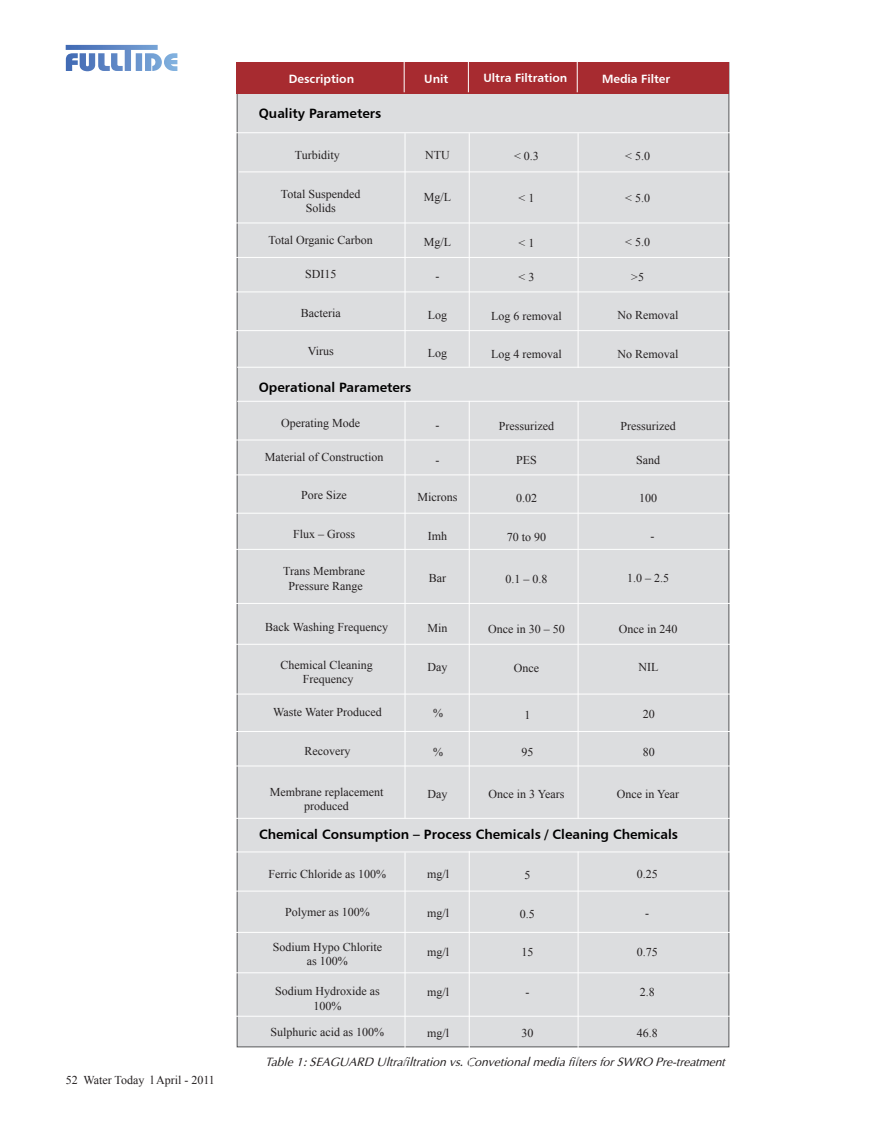
<style>
.page{position:relative;width:893px;height:1132px;background:#fff}
.page>*{position:absolute;margin:0;border:0;box-sizing:border-box;transform-origin:0 0}
.t1{font:13.5px "Humanist 777 BT Bold B";color:#000}
.t2{font:12px/14.4px "Times New Roman";color:#231f20;text-align:center}
.t3{font:italic 12px "Optima";color:#231f20}
.t4{font:12px "Humanist 777 BT Bold B";color:#fff}
</style>
<div class="page">
<svg style="left:66px;top:45px;width:111px;height:26px"></svg>
<div style="left:237px;top:63px;width:492px;height:983px;background:#dcdddf"></div>
<div style="left:236px;top:63px;width:493px;height:31px;background:#a72b30"></div>
<hr style="left:404px;top:36px;width:1px;height:56px;background:#fff">
<hr style="left:468px;top:36px;width:1px;height:56px;background:#fff">
<hr style="left:577px;top:36px;width:1px;height:56px;background:#fff">
<hr style="left:405px;top:133px;width:1px;height:234px;background:#fff">
<hr style="left:405px;top:401px;width:1px;height:417px;background:#fff">
<hr style="left:405px;top:852px;width:1px;height:216px;background:#fff">
<hr style="left:469px;top:133px;width:1px;height:234px;background:#fff">
<hr style="left:469px;top:401px;width:1px;height:417px;background:#fff">
<hr style="left:469px;top:850px;width:1px;height:218px;background:#fff">
<hr style="left:578px;top:133px;width:1px;height:235px;background:#fff">
<hr style="left:578px;top:401px;width:1px;height:417px;background:#fff">
<hr style="left:578px;top:851px;width:1px;height:217px;background:#fff">
<hr style="left:233px;top:132px;width:517px;height:1px;background:#fff">
<hr style="left:237px;top:401px;width:518px;height:1px;background:#fff">
<hr style="left:233px;top:817px;width:517px;height:1px;background:#fff">
<hr style="left:229px;top:851px;width:517px;height:1px;background:#fff">
<hr style="left:233px;top:439px;width:517px;height:1px;background:#fff">
<hr style="left:229px;top:474px;width:517px;height:1px;background:#fff">
<hr style="left:233px;top:512px;width:517px;height:1px;background:#fff">
<hr style="left:233px;top:549px;width:517px;height:1px;background:#fff">
<hr style="left:233px;top:603px;width:517px;height:1px;background:#fff">
<hr style="left:233px;top:643px;width:517px;height:1px;background:#fff">
<hr style="left:233px;top:693px;width:517px;height:1px;background:#fff">
<hr style="left:233px;top:731px;width:517px;height:1px;background:#fff">
<hr style="left:233px;top:765px;width:517px;height:1px;background:#fff">
<hr style="left:233px;top:890px;width:517px;height:1px;background:#fff">
<hr style="left:229px;top:931px;width:517px;height:1px;background:#fff">
<hr style="left:224px;top:972px;width:518px;height:1px;background:#fff">
<hr style="left:235px;top:1015px;width:507px;height:1px;background:#fff">
<hr style="left:237px;top:367px;width:518px;height:1px;background:#fff">
<hr style="left:239px;top:171px;width:517px;height:1px;background:#fff">
<hr style="left:235px;top:222px;width:517px;height:1px;background:#fff">
<hr style="left:235px;top:257px;width:517px;height:1px;background:#fff">
<hr style="left:235px;top:291px;width:517px;height:1px;background:#fff">
<hr style="left:235px;top:330px;width:517px;height:1px;background:#fff">
<p class="t2" style="left:66px;top:1072px;width:151px">52 Water Today l April - 2011</p>
<p class="t4" style="left:289px;top:71px;width:67px">Description</p>
<p class="t1" style="left:259px;top:105px;width:124px">Quality Parameters</p>
<p class="t2" style="left:295px;top:147px;width:46px">Turbidity</p>
<p class="t2" style="left:281px;top:186px;width:81px">Total Suspended<br>Solids</p>
<p class="t2" style="left:269px;top:232px;width:106px">Total Organic Carbon</p>
<p class="t2" style="left:305px;top:266px;width:33px">SDI15</p>
<p class="t2" style="left:301px;top:305px;width:41px">Bacteria</p>
<p class="t2" style="left:308px;top:343px;width:27px">Virus</p>
<p class="t1" style="left:259px;top:378px;width:154px">Operational Parameters</p>
<p class="t4" style="left:424px;top:71px;width:26px">Unit</p>
<p class="t4" style="left:483px;top:70px;width:85px">Ultra Filtration</p>
<p class="t4" style="left:602px;top:71px;width:70px">Media Filter</p>
<p class="t2" style="left:425px;top:148px;width:26px">NTU</p>
<p class="t2" style="left:424px;top:190px;width:29px">Mg/L</p>
<p class="t2" style="left:424px;top:234px;width:29px">Mg/L</p>
<p class="t2" style="left:435px;top:269px;width:5px">-</p>
<p class="t2" style="left:428px;top:307px;width:21px">Log</p>
<p class="t2" style="left:428px;top:345px;width:21px">Log</p>
<p class="t2" style="left:514px;top:149px;width:26px">&lt; 0.3</p>
<p class="t2" style="left:519px;top:191px;width:17px">&lt; 1</p>
<p class="t2" style="left:519px;top:235px;width:17px">&lt; 1</p>
<p class="t2" style="left:519px;top:269px;width:17px">&lt; 3</p>
<p class="t2" style="left:491px;top:308px;width:72px">Log 6 removal</p>
<p class="t2" style="left:491px;top:346px;width:72px">Log 4 removal</p>
<p class="t2" style="left:625px;top:148px;width:26px">&lt; 5.0</p>
<p class="t2" style="left:625px;top:190px;width:26px">&lt; 5.0</p>
<p class="t2" style="left:625px;top:234px;width:26px">&lt; 5.0</p>
<p class="t2" style="left:631px;top:269px;width:14px">&gt;5</p>
<p class="t2" style="left:618px;top:308px;width:62px">No Removal</p>
<p class="t2" style="left:618px;top:346px;width:62px">No Removal</p>
<p class="t2" style="left:281px;top:415px;width:80px">Operating Mode</p>
<p class="t2" style="left:265px;top:450px;width:120px">Material of Construction</p>
<p class="t2" style="left:301px;top:487px;width:47px">Pore Size</p>
<p class="t2" style="left:293px;top:526px;width:64px">Flux – Gross</p>
<p class="t2" style="left:435px;top:417px;width:5px">-</p>
<p class="t2" style="left:435px;top:452px;width:5px">-</p>
<p class="t2" style="left:417px;top:490px;width:41px">Microns</p>
<p class="t2" style="left:428px;top:528px;width:21px">Imh</p>
<p class="t2" style="left:499px;top:418px;width:57px">Pressurized</p>
<p class="t2" style="left:516px;top:453px;width:22px">PES</p>
<p class="t2" style="left:516px;top:490px;width:22px">0.02</p>
<p class="t2" style="left:507px;top:529px;width:41px">70 to 90</p>
<p class="t2" style="left:620px;top:418px;width:57px">Pressurized</p>
<p class="t2" style="left:636px;top:452px;width:25px">Sand</p>
<p class="t2" style="left:639px;top:490px;width:19px">100</p>
<p class="t2" style="left:650px;top:528px;width:5px">-</p>
<p class="t2" style="left:283px;top:564px;width:83px">Trans Membrane</p>
<p class="t2" style="left:288px;top:578px;width:76px">Pressure Range</p>
<p class="t2" style="left:429px;top:570px;width:19px">Bar</p>
<p class="t2" style="left:505px;top:571px;width:43px">0.1 – 0.8</p>
<p class="t2" style="left:627px;top:570px;width:43px">1.0 – 2.5</p>
<p class="t2" style="left:265px;top:619px;width:124px">Back Washing Frequency</p>
<p class="t2" style="left:427px;top:620px;width:22px">Min</p>
<p class="t2" style="left:488px;top:621px;width:78px">Once in 30 – 50</p>
<p class="t2" style="left:619px;top:621px;width:60px">Once in 240</p>
<p class="t2" style="left:280px;top:657px;width:94px">Chemical Cleaning</p>
<p class="t2" style="left:303px;top:671px;width:52px">Frequency</p>
<p class="t2" style="left:427px;top:659px;width:21px">Day</p>
<p class="t2" style="left:514px;top:660px;width:27px">Once</p>
<p class="t2" style="left:638px;top:659px;width:21px">NIL</p>
<p class="t2" style="left:273px;top:704px;width:110px">Waste Water Produced</p>
<p class="t2" style="left:304px;top:743px;width:47px">Recovery</p>
<p class="t2" style="left:433px;top:705px;width:11px">%</p>
<p class="t2" style="left:433px;top:744px;width:11px">%</p>
<p class="t2" style="left:524px;top:707px;width:7px">1</p>
<p class="t2" style="left:521px;top:744px;width:13px">95</p>
<p class="t2" style="left:643px;top:706px;width:13px">20</p>
<p class="t2" style="left:643px;top:744px;width:13px">80</p>
<p class="t2" style="left:270px;top:783px;width:115px">Membrane replacement produced</p>
<p class="t2" style="left:427px;top:786px;width:21px">Day</p>
<p class="t2" style="left:488px;top:786px;width:77px">Once in 3 Years</p>
<p class="t2" style="left:617px;top:786px;width:64px">Once in Year</p>
<p class="t1" style="left:259px;top:825px;width:420px">Chemical Consumption – Process Chemicals / Cleaning Chemicals</p>
<p class="t2" style="left:269px;top:865px;width:119px">Ferric Chloride as 100%</p>
<p class="t2" style="left:285px;top:904px;width:86px">Polymer as 100%</p>
<p class="t2" style="left:427px;top:866px;width:24px">mg/l</p>
<p class="t2" style="left:427px;top:905px;width:24px">mg/l</p>
<p class="t2" style="left:524px;top:867px;width:7px">5</p>
<p class="t2" style="left:520px;top:905px;width:16px">0.5</p>
<p class="t2" style="left:637px;top:866px;width:22px">0.25</p>
<p class="t2" style="left:645px;top:905px;width:5px">-</p>
<p class="t2" style="left:273px;top:939px;width:111px">Sodium Hypo Chlorite</p>
<p class="t2" style="left:307px;top:953px;width:42px">as 100%</p>
<p class="t2" style="left:427px;top:944px;width:24px">mg/l</p>
<p class="t2" style="left:521px;top:944px;width:13px">15</p>
<p class="t2" style="left:637px;top:944px;width:22px">0.75</p>
<p class="t2" style="left:275px;top:983px;width:106px">Sodium Hydroxide as<br>100%</p>
<p class="t2" style="left:427px;top:984px;width:24px">mg/l</p>
<p class="t2" style="left:525px;top:984px;width:5px">-</p>
<p class="t2" style="left:640px;top:984px;width:16px">2.8</p>
<p class="t2" style="left:271px;top:1024px;width:115px">Sulphuric acid as 100%</p>
<p class="t2" style="left:427px;top:1025px;width:24px">mg/l</p>
<p class="t2" style="left:521px;top:1025px;width:13px">30</p>
<p class="t2" style="left:637px;top:1025px;width:22px">46.8</p>
<p class="t3" style="left:265px;top:1053px;width:461px">Table 1: SEAGUARD Ultrafiltration vs. Convetional media filters for SWRO Pre-treatment</p>
</div>
